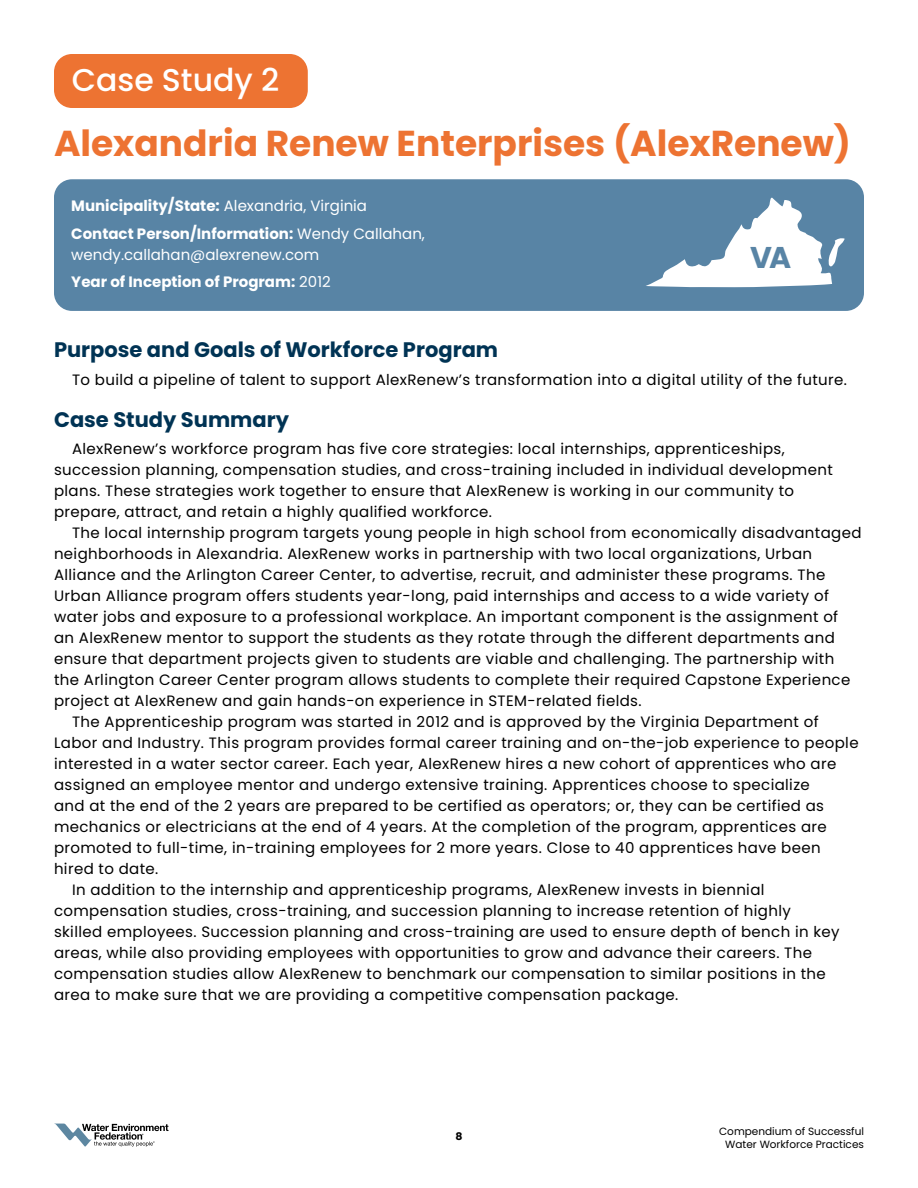
<style>
.page{position:relative;width:918px;height:1188px;background:#fff}
.page>*{position:absolute;margin:0;border:0;box-sizing:border-box;transform-origin:0 0}
.t1{font:700 36px "Poppins";color:#ed7332}
.t2{font:500 31.5px "Poppins";color:#fff}
.t3{font:700 30px "Poppins";color:#5884a5}
.t4{font:700 21px "Poppins";color:#003354}
.t5{font:15px/21px "Poppins";letter-spacing:.025em;color:#000}
.t6{font:700 15px/27.8px "Poppins";color:#fff}
.t7{font:15px/27.8px "Poppins";color:#fff}
.t8{font:10.5px/13.5px "Poppins";color:#000;text-align:center}
.t9{font:700 10.5px "Poppins";color:#000;scale:1.04 1}
.s1{font-weight:400}
.s2{font-weight:700}
</style>
<div class="page">
<svg style="left:55px;top:1124px;width:113px;height:23px"></svg>
<div style="left:54px;top:54px;width:254px;height:54px;background:#ed7332;border-radius:18px"></div>
<div style="left:54px;top:179px;width:810px;height:132px;background:#5884a5;border-radius:18px"></div>
<svg style="left:646px;top:197px;width:199px;height:90px"></svg>
<h2 class="t2" style="left:72px;top:62px;width:209px">Case Study 2</h2>
<h1 class="t1" style="left:54px;top:123px;width:799px">Alexandria Renew Enterprises (AlexRenew)</h1>
<p class="t6" style="left:71px;top:192px;width:355px">Municipality/State: <span class="s1">Alexandria, Virginia<br></span>Contact Person/Information: <span class="s1">Wendy Callahan,</span></p>
<p class="t7" style="left:71px;top:241px;width:261px">wendy.callahan@alexrenew.com<br><span class="s2">Year of Inception of Program:</span> 2012</p>
<h3 class="t3" style="left:750px;top:240px;width:43px">VA</h3>
<h3 class="t4" style="left:54px;top:337px;width:446px">Purpose and Goals of Workforce Program</h3>
<p class="t5" style="left:72px;top:369px;width:777px">To build a pipeline of talent to support AlexRenew’s transformation into a digital utility of the future.</p>
<h3 class="t4" style="left:54px;top:407px;width:237px">Case Study Summary</h3>
<p class="t5" style="left:54px;top:439px;width:780px;text-indent:18px">AlexRenew’s workforce program has five core strategies: local internships, apprenticeships, succession planning, compensation studies, and cross-training included in individual development plans. These strategies work together to ensure that AlexRenew is working in our community to prepare, attract, and retain a highly qualified workforce.</p>
<p class="t5" style="left:72px;top:523px;width:791px">The local internship program targets young people in high school from economically disadvantaged</p>
<p class="t5" style="left:54px;top:544px;width:760px">neighborhoods in Alexandria. AlexRenew works in partnership with two local organizations, Urban</p>
<p class="t5" style="left:54px;top:565px;width:773px">Alliance and the Arlington Career Center, to advertise, recruit, and administer these programs. The</p>
<p class="t5" style="left:54px;top:586px;width:777px">Urban Alliance program offers students year-long, paid internships and access to a wide variety of</p>
<p class="t5" style="left:54px;top:607px;width:786px">water jobs and exposure to a professional workplace. An important component is the assignment of</p>
<p class="t5" style="left:54px;top:628px;width:782px">an AlexRenew mentor to support the students as they rotate through the different departments and</p>
<p class="t5" style="left:54px;top:649px;width:782px">ensure that department projects given to students are viable and challenging. The partnership with</p>
<p class="t5" style="left:54px;top:670px;width:798px">the Arlington Career Center program allows students to complete their required Capstone Experience</p>
<p class="t5" style="left:54px;top:691px;width:589px">project at AlexRenew and gain hands-on experience in STEM-related fields.</p>
<p class="t5" style="left:72px;top:712px;width:748px">The Apprenticeship program was started in 2012 and is approved by the Virginia Department of</p>
<p class="t5" style="left:54px;top:733px;width:806px">Labor and Industry. This program provides formal career training and on-the-job experience to people</p>
<p class="t5" style="left:54px;top:754px;width:784px">interested in a water sector career. Each year, AlexRenew hires a new cohort of apprentices who are</p>
<p class="t5" style="left:54px;top:775px;width:757px">assigned an employee mentor and undergo extensive training. Apprentices choose to specialize</p>
<p class="t5" style="left:54px;top:796px;width:772px">and at the end of the 2 years are prepared to be certified as operators; or, they can be certified as</p>
<p class="t5" style="left:54px;top:817px;width:774px">mechanics or electricians at the end of 4 years. At the completion of the program, apprentices are</p>
<p class="t5" style="left:54px;top:838px;width:768px">promoted to full-time, in-training employees for 2 more years. Close to 40 apprentices have been</p>
<p class="t5" style="left:54px;top:859px;width:106px">hired to date.</p>
<p class="t5" style="left:72px;top:880px;width:694px">In addition to the internship and apprenticeship programs, AlexRenew invests in biennial</p>
<p class="t5" style="left:54px;top:901px;width:738px">compensation studies, cross-training, and succession planning to increase retention of highly</p>
<p class="t5" style="left:54px;top:922px;width:787px">skilled employees. Succession planning and cross-training are used to ensure depth of bench in key</p>
<p class="t5" style="left:54px;top:943px;width:760px">areas, while also providing employees with opportunities to grow and advance their careers. The</p>
<p class="t5" style="left:54px;top:964px;width:773px">compensation studies allow AlexRenew to benchmark our compensation to similar positions in the</p>
<p class="t5" style="left:54px;top:985px;width:626px">area to make sure that we are providing a competitive compensation package.</p>
<p class="t9" style="left:455px;top:1130px;width:8px">8</p>
<p class="t8" style="left:719px;top:1124px;width:146px">Compendium of Successful<br>Water Workforce Practices</p>
</div>
